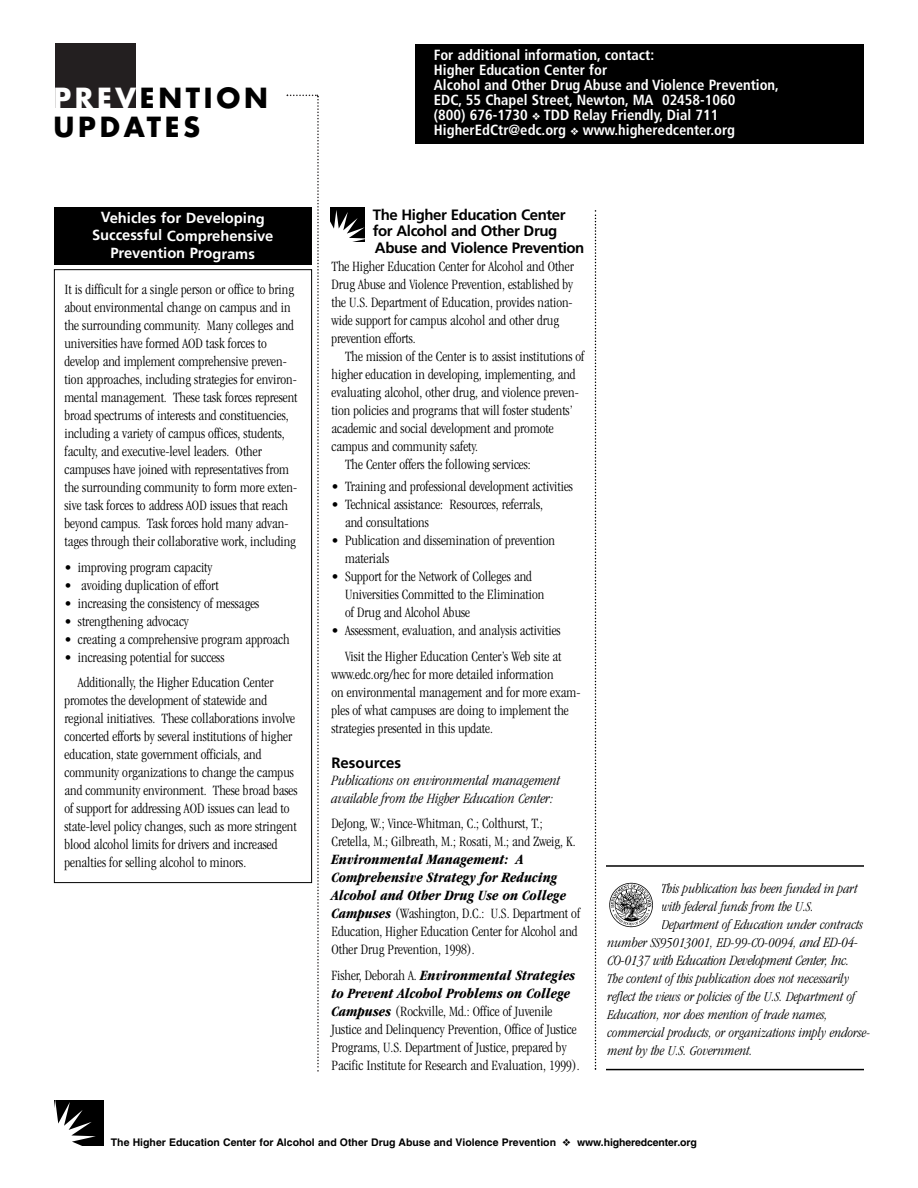
<style>
.page{position:relative;width:918px;height:1188px;background:#fff}
.page>*{position:absolute;margin:0;border:0;box-sizing:border-box;transform-origin:0 0}
.t1{font:700 27px/28.5px "Futura";letter-spacing:.135em;color:#000}
.t2{font:700 15px/16.5px "Frutiger";letter-spacing:-.03em;color:#000}
.t3{font:700 15px "Frutiger";color:#000}
.t4{font:300 condensed 14.7px/18px "Garamond";color:#000}
.t5{font:700 condensed 14.7px/15px "Frutiger";color:#fff}
.t6{font:italic 300 condensed 14.7px/17.7px "Garamond";color:#000}
.t7{font:700 14.7px/17.7px "Frutiger";letter-spacing:-.005em;color:#fff;text-align:center}
.t8{font:italic 300 condensed 14.1px/18px "Garamond";color:#000}
.t9{font:700 10.5px "Helvetica";color:#000}
.s1{color:#fff}
.s2{font-weight:700;font-style:italic}
.s3{font-size:14.7px}
</style>
<div class="page">
<svg style="left:287px;top:95px;width:32px;height:977px"></svg>
<div style="left:56px;top:44px;width:80px;height:64px;background:#231f20"></div>
<div style="left:54px;top:207px;width:258px;height:57px;background:#000"></div>
<div style="left:55px;top:270px;width:256px;height:612px;background:#fff"></div>
<div style="left:54px;top:269px;width:258px;height:614px;border:1px solid #000"></div>
<img style="left:609px;top:882px;width:44px;height:45px">
<div style="left:330px;top:207px;width:35px;height:34px;background:#000"></div>
<svg style="left:330px;top:210px;width:35px;height:31px"></svg>
<div style="left:54px;top:1101px;width:50px;height:45px;background:#000"></div>
<svg style="left:54px;top:1101px;width:42px;height:45px"></svg>
<hr style="left:606px;top:865px;width:258px;height:2px;background:#000">
<hr style="left:606px;top:1069px;width:258px;height:1px;background:#000">
<svg style="left:595px;top:210px;width:1px;height:860px"></svg>
<div style="left:416px;top:44px;width:448px;height:99px;background:#000"></div>
<h1 class="t1" style="left:53px;top:86px;width:216px"><span class="s1">PREV</span>ENTION<br>UPDATES</h1>
<p class="t7" style="left:92px;top:210px;width:183px">Vehicles for Developing<br>Successful Comprehensive<br>Prevention Programs</p>
<p class="t4" style="left:64px;top:282px;width:235px">It is difficult for a single person or office to bring about environmental change on campus and in the surrounding community. Many colleges and universities have formed AOD task forces to develop and implement comprehensive preven&shy;tion approaches, including strategies for environ&shy;mental management. These task forces represent broad spectrums of interests and constituencies, including a variety of campus offices, students, faculty, and executive-level leaders. Other campuses have joined with representatives from the surrounding community to form more exten&shy;sive task forces to address AOD issues that reach beyond campus. Task forces hold many advan&shy;tages through their collaborative work, including</p>
<p class="t4" style="left:64px;top:559px;width:149px">• improving program capacity</p>
<p class="t4" style="left:64px;top:577px;width:156px">• avoiding duplication of effort</p>
<p class="t4" style="left:64px;top:595px;width:196px">• increasing the consistency of messages</p>
<p class="t4" style="left:64px;top:613px;width:126px">• strengthening advocacy</p>
<p class="t4" style="left:64px;top:631px;width:227px">• creating a comprehensive program approach</p>
<p class="t4" style="left:78px;top:646px;width:197px;line-height:25.5px;text-indent:-14px">• increasing potential for success<br>Additionally, the Higher Education Center</p>
<p class="t4" style="left:64px;top:693px;width:235px">promotes the development of statewide and regional initiatives. These collaborations involve concerted efforts by several institutions of higher education, state government officials, and community organizations to change the campus and community environment. These broad bases of support for addressing AOD issues can lead to state-level policy changes, such as more stringent blood alcohol limits for drivers and increased penalties for selling alcohol to minors.</p>
<p class="t5" style="left:434px;top:48px;width:347px">For additional information, contact:<br>Higher Education Center for<br>Alcohol and Other Drug Abuse and Violence Prevention, EDC, 55 Chapel Street, Newton, MA 02458-1060<br>(800) 676-1730 ❖ TDD Relay Friendly, Dial 711<br>HigherEdCtr@edc.org ❖ www.higheredcenter.org</p>
<p class="t2" style="left:373px;top:207px;width:213px">The Higher Education Center for Alcohol and Other Drug<br>Abuse and Violence Prevention</p>
<p class="t4" style="left:332px;top:258px;width:244px">The Higher Education Center for Alcohol and Other Drug Abuse and Violence Prevention, established by the U.S. Department of Education, provides nation&shy;wide support for campus alcohol and other drug prevention efforts.</p>
<p class="t4" style="left:345px;top:348px;width:241px">The mission of the Center is to assist institutions of</p>
<p class="t4" style="left:332px;top:366px;width:246px">higher education in developing, implementing, and</p>
<p class="t4" style="left:332px;top:384px;width:249px">evaluating alcohol, other drug, and violence preven-</p>
<p class="t4" style="left:332px;top:402px;width:243px">tion policies and programs that will foster students’</p>
<p class="t4" style="left:332px;top:420px;width:224px">academic and social development and promote</p>
<p class="t4" style="left:332px;top:438px;width:148px">campus and community safety.</p>
<p class="t4" style="left:345px;top:456px;width:187px">The Center offers the following services:</p>
<p class="t4" style="left:332px;top:479px;width:243px">• Training and professional development activities</p>
<p class="t4" style="left:345px;top:497px;width:200px;text-indent:-14px">• Technical assistance: Resources, referrals, and consultations</p>
<p class="t4" style="left:345px;top:533px;width:212px;text-indent:-14px">• Publication and dissemination of prevention materials</p>
<p class="t4" style="left:345px;top:569px;width:201px;text-indent:-14px">• Support for the Network of Colleges and<br>Universities Committed to the Elimination of Drug and Alcohol Abuse</p>
<p class="t4" style="left:332px;top:619px;width:231px;line-height:25.5px;text-align:right">• Assessment, evaluation, and analysis activities<br>Visit the Higher Education Center’s Web site at</p>
<p class="t4" style="left:332px;top:666px;width:251px">www.edc.org/hec for more detailed information<br>on environmental management and for more exam&shy;ples of what campuses are doing to implement the strategies presented in this update.</p>
<p class="t3" style="left:332px;top:757px;width:71px">Resources</p>
<p class="t6" style="left:332px;top:773px;width:230px">Publications on environmental management available from the Higher Education Center:</p>
<p class="t4" style="left:332px;top:816px;width:246px">DeJong, W.; Vince-Whitman, C.; Colthurst, T.;<br>Cretella, M.; Gilbreath, M.; Rosati, M.; and Zweig, K.</p>
<p class="t4" style="left:332px;top:852px;width:250px"><span class="s2">Environmental Management: A Comprehensive Strategy for Reducing Alcohol and Other Drug Use on College Campuses</span> (Washington, D.C.: U.S. Department of Education, Higher Education Center for Alcohol and Other Drug Prevention, 1998).</p>
<p class="t4" style="left:332px;top:967px;width:250px">Fisher, Deborah A. <span class="s2">Environmental Strategies to Prevent Alcohol Problems on College Campuses</span> (Rockville, Md.: Office of Juvenile Justice and Delinquency Prevention, Office of Justice Programs, U.S. Department of Justice, prepared by Pacific Institute for Research and Evaluation, 1999).</p>
<p class="t8" style="left:661px;top:880px;width:197px">This publication has been funded in part</p>
<p class="t8" style="left:661px;top:898px;width:154px">with federal funds from the U.S.</p>
<p class="t8" style="left:661px;top:916px;width:203px">Department of Education under contracts</p>
<p class="t8" style="left:608px;top:934px;width:252px">number SS95013001, ED-99-CO-0094, <span class="s3">and ED-04-</span></p>
<p class="t6" style="left:608px;top:952px;width:244px">CO-0137 with Education Development Center, Inc.</p>
<p class="t8" style="left:608px;top:970px;width:265px">The content of this publication does not necessarily reflect the views or policies of the U.S. Department of Education, nor does mention of trade names, commercial products, or organizations imply endorse&shy;ment by the U.S. Government.</p>
<p class="t9" style="left:111px;top:1138px;width:587px">The Higher Education Center for Alcohol and Other Drug Abuse and Violence Prevention ❖ www.higheredcenter.org</p>
</div>
